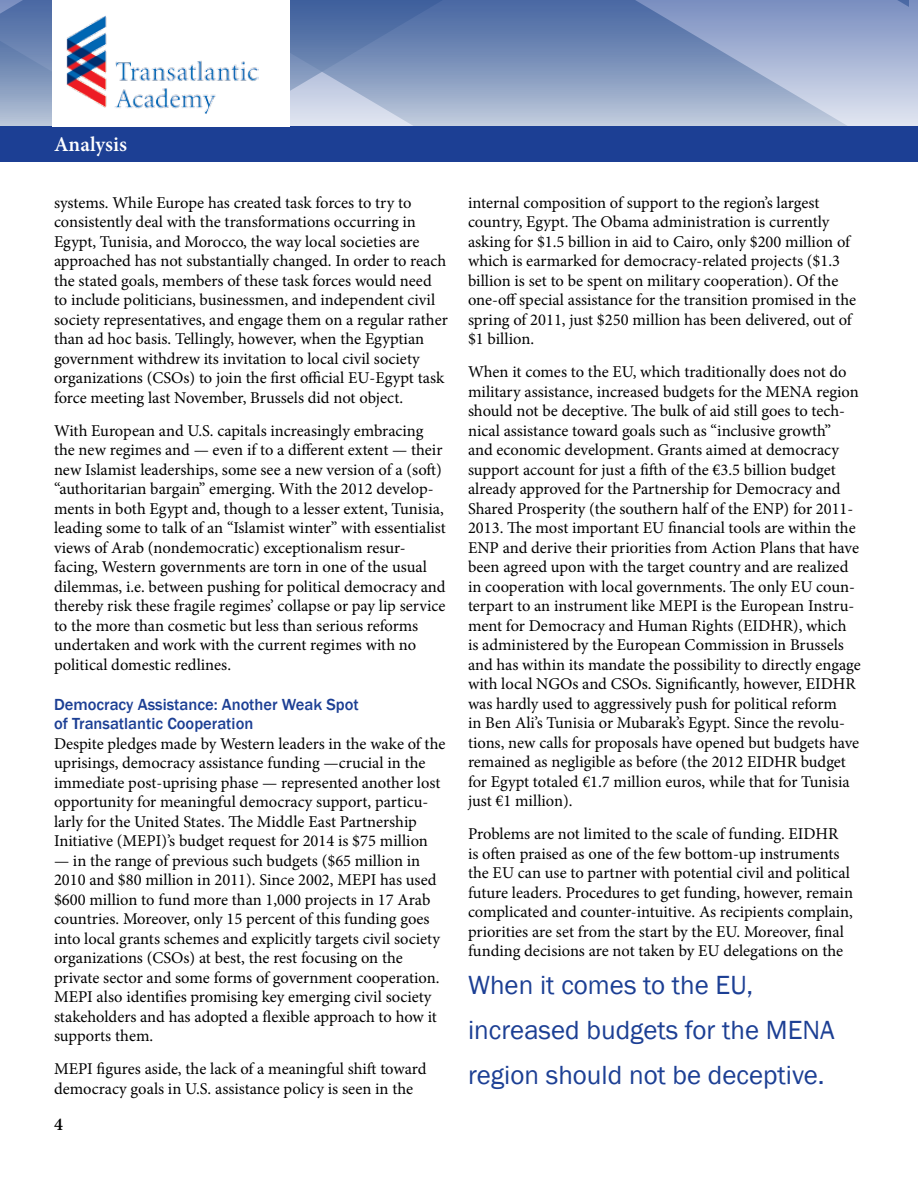
<style>
.page{position:relative;width:918px;height:1188px;background:#fff}
.page>*{position:absolute;margin:0;border:0;box-sizing:border-box;transform-origin:0 0}
.t1{font:27px/45px "Franklin Gothic";color:#1c3f94}
.t2{font:600 21px "Minion Pro";color:#fff}
.t3{font:600 18px "Minion Pro";color:#000}
.t4{font:16.5px/19.5px "Minion Pro";color:#000}
.t5{font:500 16.5px/19.5px "Franklin Gothic";color:#1c3f94}
</style>
<div class="page">
<svg style="left:0;top:0;width:918px;height:127px;background:#8b9ec3"></svg>
<div style="left:0;top:127px;width:918px;height:35px;background:#1c3f94"></div>
<div style="left:52px;top:0;width:237px;height:127px;background:#fff"></div>
<img style="left:67px;top:15px;width:192px;height:99px">
<p class="t2" style="left:54px;top:130px;width:75px">Analysis</p>
<p class="t4" style="left:54px;top:193px;width:395px">systems. While Europe has created task forces to try to consistently deal with the transformations occurring in Egypt, Tunisia, and Morocco, the way local societies are approached has not substantially changed. In order to reach the stated goals, members of these task forces would need to include politicians, businessmen, and independent civil society representatives, and engage them on a regular rather than ad hoc basis. Tellingly, however, when the Egyptian government withdrew its invitation to local civil society organizations (CSOs) to join the first official EU-Egypt task force meeting last November, Brussels did not object.</p>
<p class="t4" style="left:54px;top:421px;width:393px">With European and U.S. capitals increasingly embracing the new regimes and — even if to a different extent — their new Islamist leaderships, some see a new version of a (soft) “authoritarian bargain” emerging. With the 2012 develop&shy;ments in both Egypt and, though to a lesser extent, Tunisia, leading some to talk of an “Islamist winter” with essentialist views of Arab (nondemocratic) exceptionalism resur&shy;facing, Western governments are torn in one of the usual dilemmas, i.e. between pushing for political democracy and thereby risk these fragile regimes’ collapse or pay lip service to the more than cosmetic but less than serious reforms undertaken and work with the current regimes with no political domestic redlines.</p>
<p class="t5" style="left:54px;top:694px;width:306px">Democracy Assistance: Another Weak Spot of Transatlantic Cooperation</p>
<p class="t4" style="left:54px;top:734px;width:393px">Despite pledges made by Western leaders in the wake of the uprisings, democracy assistance funding —crucial in the immediate post-uprising phase — represented another lost opportunity for meaningful democracy support, particu&shy;larly for the United States. The Middle East Partnership Initiative (MEPI)’s budget request for 2014 is $75 million</p>
<p class="t4" style="left:54px;top:851px;width:387px">— in the range of previous such budgets ($65 million in 2010 and $80 million in 2011). Since 2002, MEPI has used $600 million to fund more than 1,000 projects in 17 Arab countries. Moreover, only 15 percent of this funding goes into local grants schemes and explicitly targets civil society organizations (CSOs) at best, the rest focusing on the private sector and some forms of government cooperation.<br>MEPI also identifies promising key emerging civil society stakeholders and has adopted a flexible approach to how it supports them.</p>
<p class="t4" style="left:54px;top:1059px;width:374px">MEPI figures aside, the lack of a meaningful shift toward democracy goals in U.S. assistance policy is seen in the</p>
<p class="t3" style="left:54px;top:1111px;width:10px">4</p>
<p class="t4" style="left:468px;top:193px;width:390px">internal composition of support to the region’s largest country, Egypt. The Obama administration is currently asking for $1.5 billion in aid to Cairo, only $200 million of which is earmarked for democracy-related projects ($1.3 billion is set to be spent on military cooperation). Of the one-off special assistance for the transition promised in the spring of 2011, just $250 million has been delivered, out of $1 billion.</p>
<p class="t4" style="left:468px;top:362px;width:394px">When it comes to the EU, which traditionally does not do military assistance, increased budgets for the MENA region should not be deceptive. The bulk of aid still goes to tech&shy;nical assistance toward goals such as “inclusive growth”<br>and economic development. Grants aimed at democracy support account for just a fifth of the €3.5 billion budget already approved for the Partnership for Democracy and Shared Prosperity (the southern half of the ENP) for 2011- 2013. The most important EU financial tools are within the ENP and derive their priorities from Action Plans that have been agreed upon with the target country and are realized in cooperation with local governments. The only EU coun&shy;terpart to an instrument like MEPI is the European Instru&shy;ment for Democracy and Human Rights (EIDHR), which is administered by the European Commission in Brussels and has within its mandate the possibility to directly engage with local NGOs and CSOs. Significantly, however, EIDHR was hardly used to aggressively push for political reform<br>in Ben Ali’s Tunisia or Mubarak’s Egypt. Since the revolu&shy;tions, new calls for proposals have opened but budgets have remained as negligible as before (the 2012 EIDHR budget for Egypt totaled €1.7 million euros, while that for Tunisia just €1 million).</p>
<p class="t4" style="left:468px;top:825px;width:387px">Problems are not limited to the scale of funding. EIDHR<br>is often praised as one of the few bottom-up instruments the EU can use to partner with potential civil and political future leaders. Procedures to get funding, however, remain complicated and counter-intuitive. As recipients complain, priorities are set from the start by the EU. Moreover, final funding decisions are not taken by EU delegations on the</p>
<h1 class="t1" style="left:468px;top:963px;width:368px">When it comes to the EU, increased budgets for the MENA region should not be deceptive.</h1>
</div>
